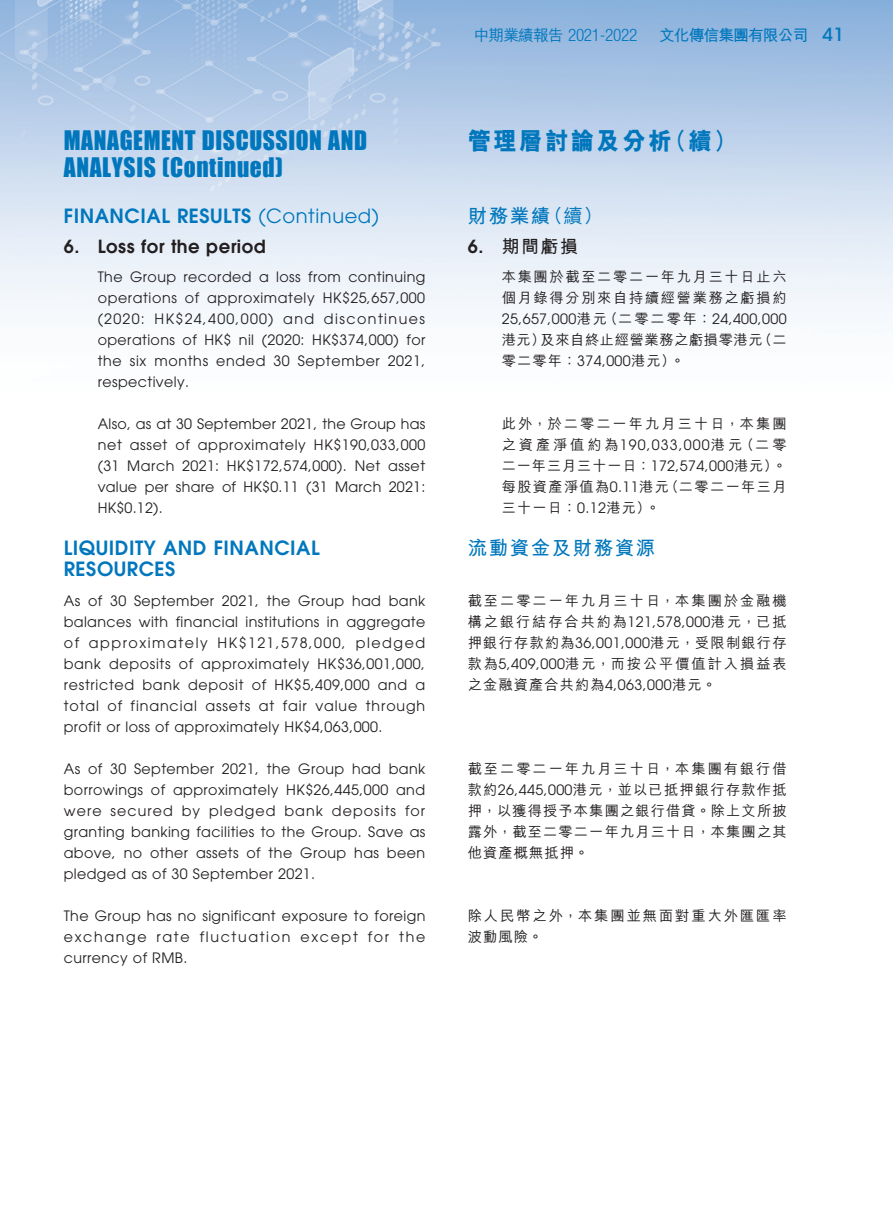
<style>
.page{position:relative;width:893px;height:1212px;background:#fff}
.page>*{position:absolute;margin:0;border:0;box-sizing:border-box;transform-origin:0 0}
.t1{font:24.75px/27px "Impact";letter-spacing:.025em;color:#0077bd;scale:.95 1}
.t2{font:800 24.75px "M Hei HK";letter-spacing:.095em;color:#0077bd;scale:.95 1}
.t3{font:600 19.5px/21px "Avant Garde";letter-spacing:.03em;color:#0077bd}
.t4{font:700 19.5px "M Hei HK";letter-spacing:.08em;color:#0077bd}
.t5{font:600 18px "Avant Garde";letter-spacing:.03em;color:#231f20}
.t6{font:700 18px "M Hei HK";color:#231f20}
.t7{font:700 15.75px "M Hei HK";letter-spacing:-.06em;color:#0077bd}
.t8{font:14.25px/21px "Avant Garde";letter-spacing:.03em;color:#231f20;text-align:justify}
.t9{font:500 14.25px/21px "M Hei HK";letter-spacing:.095em;color:#231f20;text-align:justify}
.t10{font:500 14.25px/21px "M Hei HK";letter-spacing:.115em;color:#231f20}
.t11{font:500 14.25px/21px "M Hei HK";letter-spacing:.04em;color:#231f20}
.t12{font:500 14.25px/21px "M Hei HK";letter-spacing:.135em;color:#231f20}
.s1{font-weight:400}
.s2{font-weight:500}
.s3{font-family:"Helvetica Neue LT Std";font-weight:300;font-stretch:condensed;font-size:17.25px}
.s4{font-family:"ITC Avant Garde Std";font-weight:500;font-size:18px}
.s5{font-family:"Avant Garde";font-weight:600}
.s6{font-family:"M Hei HK";font-weight:500}
.s7{font-family:"Avant Garde";font-weight:400}
</style>
<div class="page">
<img style="left:0;top:0;width:893px;height:312px">
<h1 class="t1" style="left:64px;top:126px;width:321px">MANAGEMENT DISCUSSION AND<br>ANALYSIS (Continued)</h1>
<h2 class="t3" style="left:64px;top:205px;width:317px">FINANCIAL RESULTS <span class="s1">(Continued)</span></h2>
<p class="t5" style="left:64px;top:234px;width:203px">6. Loss for the period</p>
<p class="t8" style="left:98px;top:267px;width:329px">The Group recorded a loss from continuing operations of approximately HK$25,657,000 (2020: HK$24,400,000) and discontinues operations of HK$ nil (2020: HK$374,000) for the six months ended 30 September 2021, respectively.</p>
<p class="t8" style="left:98px;top:414px;width:329px">Also, as at 30 September 2021, the Group has net asset of approximately HK$190,033,000 (31 March 2021: HK$172,574,000). Net asset value per share of HK$0.11 (31 March 2021:<br>HK$0.12).</p>
<h2 class="t3" style="left:64px;top:537px;width:258px">LIQUIDITY AND FINANCIAL<br>RESOURCES</h2>
<p class="t8" style="left:64px;top:590px;width:363px">As of 30 September 2021, the Group had bank balances with financial institutions in aggregate of approximately HK$121,578,000, pledged bank deposits of approximately HK$36,001,000, restricted bank deposit of HK$5,409,000 and a total of financial assets at fair value through profit or loss of approximately HK$4,063,000.</p>
<p class="t8" style="left:64px;top:758px;width:363px">As of 30 September 2021, the Group had bank borrowings of approximately HK$26,445,000 and were secured by pledged bank deposits for granting banking facilities to the Group. Save as above, no other assets of the Group has been pledged as of 30 September 2021.</p>
<p class="t8" style="left:64px;top:905px;width:363px">The Group has no significant exposure to foreign exchange rate fluctuation except for the currency of RMB.</p>
<p class="t7" style="left:474px;top:23px;width:372px"><span class="s2">中期業績報告</span> <span class="s3">2021-2022</span> 文化傳信集團有限公司 <span class="s4">41</span></p>
<h1 class="t2" style="left:468px;top:124px;width:285px">管理層討論及分析（續）</h1>
<h2 class="t4" style="left:468px;top:202px;width:137px">財務業績<span class="s2">（續）</span></h2>
<p class="t6" style="left:468px;top:233px;width:112px"><span class="s5">6.</span> 期間虧損</p>
<p class="t10" style="left:502px;top:265px;width:286px">本集團於截至二零二一年九月三十日止六個月錄得分別來自持續經營業務之虧損約</p>
<p class="t8" style="left:502px;top:308px;width:286px">25,657,000<span class="s6">港元（二零二零年：</span>24,400,000</p>
<p class="t11" style="left:502px;top:328px;width:286px">港元）及來自終止經營業務之虧損零港元（二零二零年：<span class="s7">374,000</span>港元）。</p>
<p class="t9" style="left:502px;top:412px;width:286px">此外，於二零二一年九月三十日，本集團之資產淨值約為<span class="s7">190,033,000</span>港元（二零二一年三月三十一日：<span class="s7">172,574,000</span>港元）。每股資產淨值為<span class="s7">0.11</span>港元（二零二一年三月三十一日：<span class="s7">0.12</span>港元）。</p>
<h2 class="t4" style="left:468px;top:534px;width:189px">流動資金及財務資源</h2>
<p class="t9" style="left:468px;top:589px;width:320px">截至二零二一年九月三十日，本集團於金融機構之銀行結存合共約為<span class="s7">121,578,000</span>港元，已抵押銀行存款約為<span class="s7">36,001,000</span>港元，受限制銀行存款為<span class="s7">5,409,000</span>港元，而按公平價值計入損益表之金融資產合共約為<span class="s7">4,063,000</span>港元。</p>
<p class="t9" style="left:468px;top:757px;width:320px">截至二零二一年九月三十日，本集團有銀行借款約<span class="s7">26,445,000</span>港元，並以已抵押銀行存款作抵押，以獲得授予本集團之銀行借貸。除上文所披露外，截至二零二一年九月三十日，本集團之其他資產概無抵押。</p>
<p class="t12" style="left:468px;top:904px;width:320px">除人民幣之外，本集團並無面對重大外匯匯率波動風險。</p>
</div>
